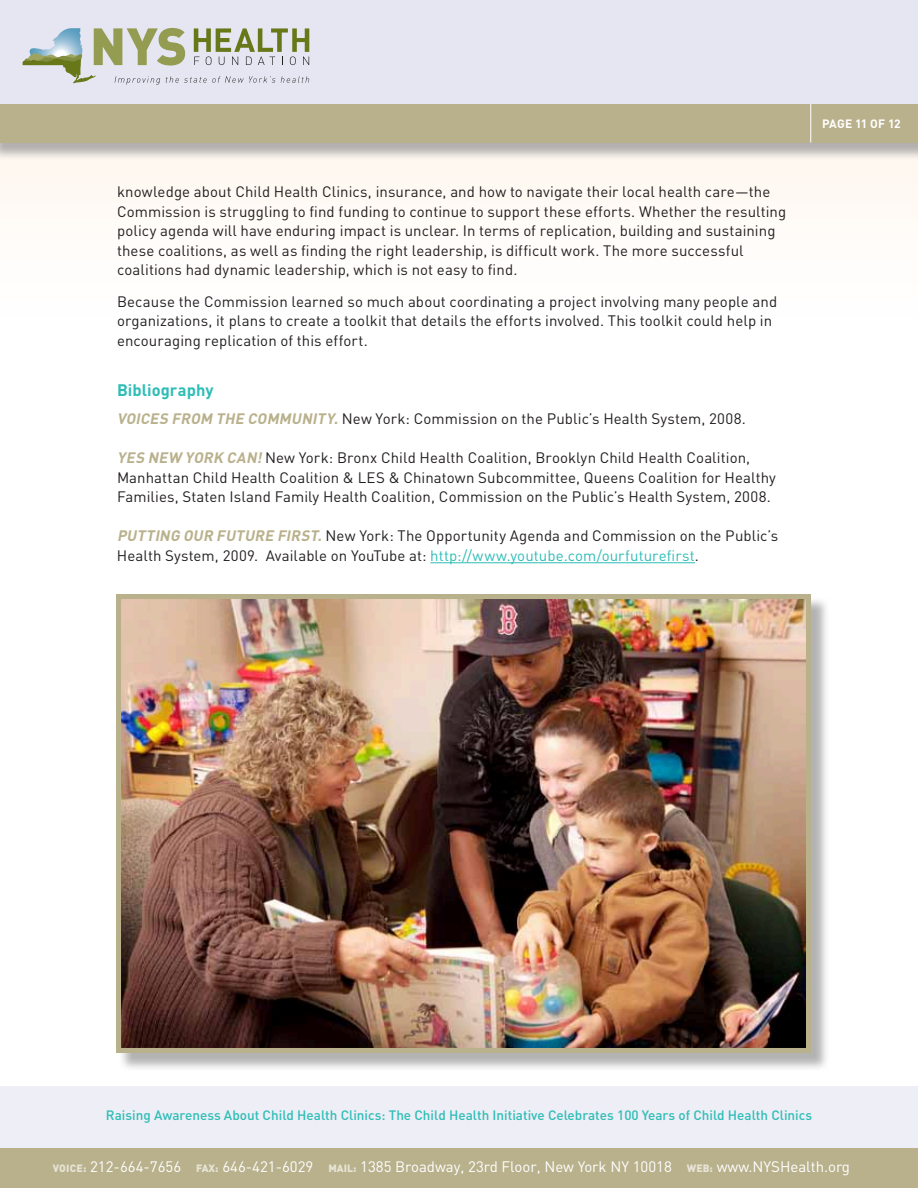
<style>
.page{position:relative;width:918px;height:1188px;background:#fff}
.page>*{position:absolute;margin:0;border:0;box-sizing:border-box;transform-origin:0 0}
.t1{font:700 16.5px "DIN";letter-spacing:.005em;color:#2ebdb6}
.t2{font:15px/19.5px "DIN";letter-spacing:.005em;color:#231f20}
.t3{font:15px "DIN";color:#fff}
.t4{font:500 13.5px "DIN";color:#2ebdb6}
.t5{font:700 12px "DIN";letter-spacing:-.025em;color:#fff}
.s1{font-weight:700;font-style:italic;color:#b9b18c}
.s2{color:#2ebdb6}
.s3{font-weight:900;font-size:10.5px;color:#e7e3d5}
</style>
<div class="page">
<div style="left:0;top:0;width:918px;height:106px;background:#e5e6f2"></div>
<div style="left:0;top:142px;width:918px;height:224px;background:#fffdfb"></div>
<div style="left:0;top:1086px;width:918px;height:102px;background:#edeef6"></div>
<div style="left:118px;top:596px;width:711px;height:475px;background:#999;opacity:.75"></div>
<img style="left:122px;top:600px;width:683px;height:447px">
<div style="left:116px;top:594px;width:695px;height:459px;border:5px solid #b9b18c"></div>
<div style="left:0;top:106px;width:918px;height:55px;background:#999;opacity:.75"></div>
<div style="left:0;top:104px;width:918px;height:38px;background:#b9b18c"></div>
<hr style="left:810px;top:104px;width:1px;height:39px;background:#fff">
<div style="left:0;top:1148px;width:918px;height:40px;background:#b9b18c"></div>
<hr style="left:430px;top:562px;width:265px;height:1px;background:#2ebdb6">
<svg style="left:23px;top:28px;width:286px;height:57px"></svg>
<p class="t2" style="left:117px;top:183px;width:671px">knowledge about Child Health Clinics, insurance, and how to navigate their local health care—the Commission is struggling to find funding to continue to support these efforts. Whether the resulting policy agenda will have enduring impact is unclear. In terms of replication, building and sustaining these coalitions, as well as finding the right leadership, is difficult work. The more successful coalitions had dynamic leadership, which is not easy to find.</p>
<p class="t2" style="left:117px;top:292px;width:662px">Because the Commission learned so much about coordinating a project involving many people and organizations, it plans to create a toolkit that details the efforts involved. This toolkit could help in encouraging replication of this effort.</p>
<p class="t1" style="left:117px;top:379px;width:98px">Bibliography</p>
<p class="t2" style="left:117px;top:409px;width:630px"><span class="s1">VOICES FROM THE COMMUNITY.</span>New York: Commission on the Public’s Health System, 2008.</p>
<p class="t2" style="left:117px;top:448px;width:660px"><span class="s1">YES NEW YORK CAN!</span>New York: Bronx Child Health Coalition, Brooklyn Child Health Coalition,<br>Manhattan Child Health Coalition &amp; LES &amp; Chinatown Subcommittee, Queens Coalition for Healthy<br>Families, Staten Island Family Health Coalition, Commission on the Public’s Health System, 2008.</p>
<p class="t2" style="left:117px;top:526px;width:663px"><span class="s1">PUTTING OUR FUTURE FIRST.</span>New York: The Opportunity Agenda and Commission on the Public’s<br>Health System, 2009. Available on YouTube at: <span class="s2">http://www.youtube.com/ourfuturefirst</span>.</p>
<p class="t5" style="left:822px;top:116px;width:80px">Page 11 of 12</p>
<p class="t4" style="left:106px;top:1106px;width:708px">Raising Awareness About Child Health Clinics: The Child Health Initiative Celebrates 100 Years of Child Health Clinics</p>
<p class="t3" style="left:53px;top:1158px;width:799px"><span class="s3">VOICE:</span> 212-664-7656 <span class="s3">FAX:</span> 646-421-6029 <span class="s3">MAIL:</span> 1385 Broadway, 23rd Floor, New York NY 10018 <span class="s3">WEB:</span> www.NYSHealth.org</p>
</div>
